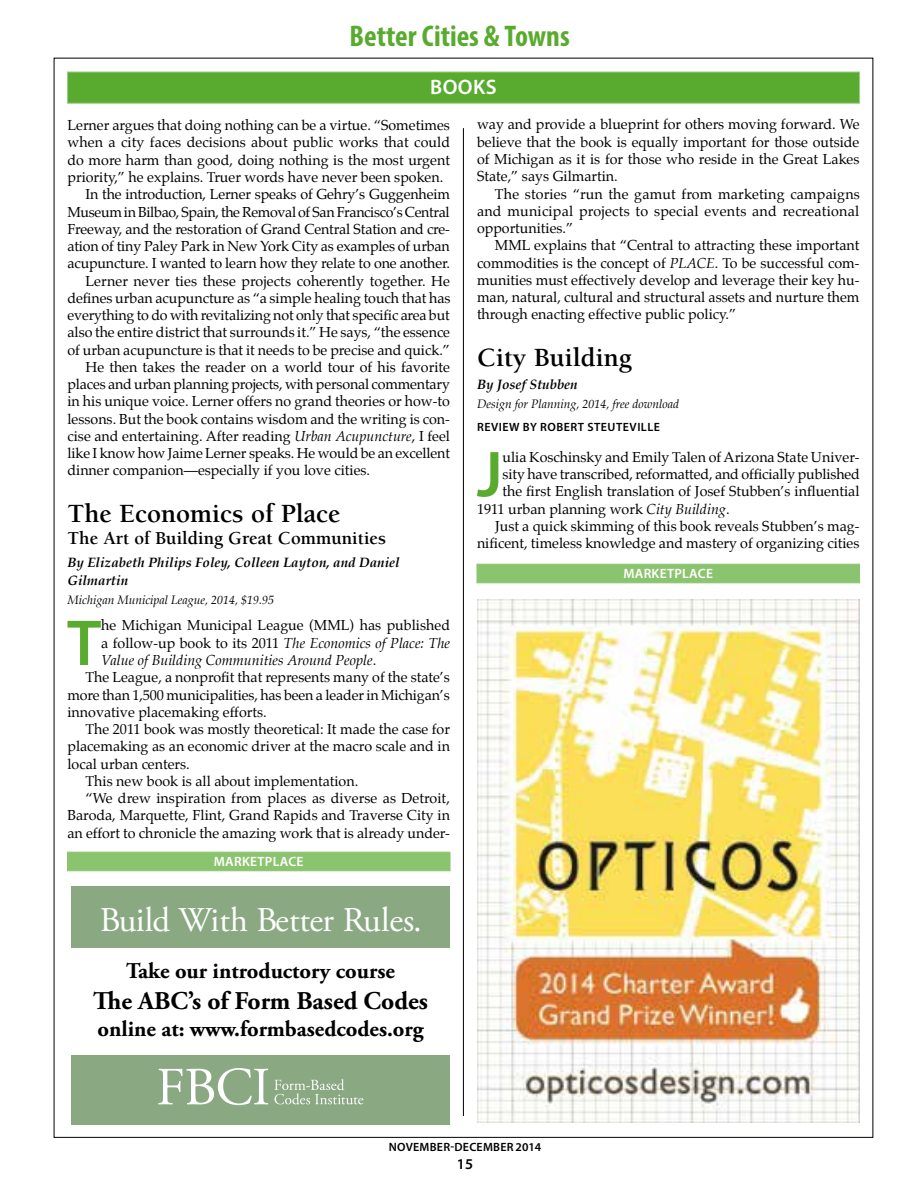
<style>
.page{position:relative;width:918px;height:1188px;background:#fff}
.page>*{position:absolute;margin:0;border:0;box-sizing:border-box;transform-origin:0 0}
.t1{font:600 65.4px "Myriad Pro";color:#59ab30}
.t2{font:34.65px "Adobe Garamond Pro";letter-spacing:-.01em;color:#fff}
.t3{font:700 condensed 30px "Myriad Pro";color:#59ab30}
.t4{font:700 27px "Berkeley";color:#000}
.t5{font:700 25.5px "Adobe Garamond Pro";color:#000}
.t6{font:700 22.5px "Adobe Garamond Pro";color:#000}
.t7{font:600 21px "Myriad Pro";letter-spacing:.02em;color:#fff}
.t8{font:700 18.75px "Berkeley";color:#000}
.t9{font:600 15px "Myriad Pro";color:#000}
.t10{font:14.25px/17.2px "Palatino";color:#000;text-align:justify}
.t11{font:14.25px "Palatino";letter-spacing:-.025em;color:#000}
.t12{font:italic 14.25px "Palatino";color:#000}
.t13{font:italic 700 13.5px/18px "Palatino";color:#000}
.t14{font:600 13.5px "Myriad Pro";letter-spacing:.02em;color:#fff}
.t15{font:italic 12px "Palatino";color:#000}
.t16{font:600 12px "Myriad Pro";letter-spacing:.04em;color:#000}
.t17{font:600 12px "Myriad Pro";letter-spacing:.02em;color:#000}
.s1{font-style:italic}
.s2{font-style:normal}
</style>
<div class="page">
<div style="left:68px;top:852px;width:382px;height:19px;background:#8bc46e"></div>
<div style="left:477px;top:564px;width:383px;height:19px;background:#8bc46e"></div>
<div style="left:72px;top:1055px;width:378px;height:69px;background:#8aa983"></div>
<div style="left:72px;top:887px;width:378px;height:61px;background:#8aa983"></div>
<svg style="left:158px;top:1068px;width:110px;height:37px"></svg>
<svg style="left:274px;top:1079px;width:89px;height:26px"></svg>
<img style="left:477px;top:599px;width:383px;height:524px">
<div style="left:68px;top:72px;width:792px;height:31px;background:#59ab30;border:1px solid #9bcd83"></div>
<hr style="left:463px;top:128px;width:1px;height:988px;background:#000">
<h3 class="t3" style="left:349px;top:17px;width:222px">Better Cities &amp; Towns</h3>
<h3 class="t7" style="left:430px;top:73px;width:68px">BOOKS</h3>
<p class="t10" style="left:477px;top:117px;width:384px">way and provide a blueprint for others moving forward. We believe that the book is equally important for those outside of Michigan as it is for those who reside in the Great Lakes State,” says Gilmartin.</p>
<p class="t10" style="left:477px;top:186px;width:384px;text-indent:18px">The stories “run the gamut from marketing campaigns and municipal projects to special events and recreational opportunities.”</p>
<p class="t10" style="left:477px;top:238px;width:384px;text-indent:18px">MML explains that “Central to attracting these important commodities is the concept of <span class="s1">PLACE</span>. To be successful com&shy;munities must effectively develop and leverage their key hu&shy;man, natural, cultural and structural assets and nurture them through enacting effective public policy.”</p>
<h3 class="t4" style="left:477px;top:344px;width:156px">City Building</h3>
<p class="t13" style="left:477px;top:376px;width:102px">By Josef Stubben</p>
<p class="t15" style="left:477px;top:399px;width:204px">Design for Planning, 2014, free download</p>
<p class="t16" style="left:477px;top:419px;width:184px">REVIEW BY ROBERT STEUTEVILLE</p>
<h1 class="t1" style="left:477px;top:433px;width:27px">J</h1>
<p class="t10" style="left:503px;top:449px;width:358px">ulia Koschinsky and Emily Talen of Arizona State Univer-</p>
<p class="t10" style="left:68px;top:118px;width:384px">Lerner argues that doing nothing can be a virtue. “Sometimes</p>
<p class="t10" style="left:68px;top:135px;width:384px">when a city faces decisions about public works that could</p>
<p class="t10" style="left:68px;top:152px;width:384px">do more harm than good, doing nothing is the most urgent</p>
<p class="t10" style="left:68px;top:169px;width:377px">priority,” he explains. Truer words have never been spoken.</p>
<p class="t10" style="left:85px;top:187px;width:366px">In the introduction, Lerner speaks of Gehry’s Guggenheim</p>
<p class="t11" style="left:68px;top:205px;width:384px">Museum in Bilbao, Spain, the Removal of San Francisco’s Central</p>
<p class="t10" style="left:68px;top:221px;width:384px">Freeway, and the restoration of Grand Central Station and cre-</p>
<p class="t10" style="left:68px;top:239px;width:384px">ation of tiny Paley Park in New York City as examples of urban</p>
<p class="t10" style="left:68px;top:256px;width:384px">acupuncture. I wanted to learn how they relate to one another.</p>
<p class="t10" style="left:85px;top:273px;width:366px">Lerner never ties these projects coherently together. He</p>
<p class="t10" style="left:68px;top:290px;width:385px">defines urban acupuncture as “a simple healing touch that has</p>
<p class="t10" style="left:68px;top:308px;width:384px">everything to do with revitalizing not only that specific area but</p>
<p class="t10" style="left:68px;top:325px;width:384px">also the entire district that surrounds it.” He says, “the essence</p>
<p class="t10" style="left:68px;top:342px;width:384px">of urban acupuncture is that it needs to be precise and quick.”</p>
<p class="t10" style="left:85px;top:359px;width:366px">He then takes the reader on a world tour of his favorite</p>
<p class="t10" style="left:68px;top:377px;width:384px">places and urban planning projects, with personal commentary</p>
<p class="t10" style="left:68px;top:394px;width:384px">in his unique voice. Lerner offers no grand theories or how-to</p>
<p class="t10" style="left:68px;top:411px;width:384px">lessons. But the book contains wisdom and the writing is con-</p>
<p class="t10" style="left:68px;top:428px;width:384px">cise and entertaining. After reading <span class="s1">Urban Acupuncture</span>, I feel</p>
<p class="t10" style="left:68px;top:446px;width:384px">like I know how Jaime Lerner speaks. He would be an excellent</p>
<p class="t10" style="left:68px;top:463px;width:304px">dinner companion—especially if you love cities.</p>
<h3 class="t4" style="left:68px;top:500px;width:275px">The Economics of Place</h3>
<h3 class="t8" style="left:68px;top:528px;width:320px">The Art of Building Great Communities</h3>
<p class="t13" style="left:68px;top:554px;width:334px">By Elizabeth Philips Foley, Colleen Layton, and Daniel<br>Gilmartin</p>
<p class="t15" style="left:68px;top:594px;width:208px">Michigan Municipal League, 2014, $19.95</p>
<h1 class="t1" style="left:67px;top:601px;width:36px">T</h1>
<p class="t10" style="left:101px;top:618px;width:350px">he Michigan Municipal League (MML) has published</p>
<p class="t10" style="left:503px;top:466px;width:359px">sity have transcribed, reformatted, and officially published</p>
<p class="t10" style="left:503px;top:484px;width:358px">the first English translation of Josef Stubben’s influential</p>
<p class="t10" style="left:477px;top:501px;width:254px">1911 urban planning work <span class="s1">City Building</span>.</p>
<p class="t10" style="left:495px;top:518px;width:366px">Just a quick skimming of this book reveals Stubben’s mag-</p>
<p class="t10" style="left:477px;top:536px;width:384px">nificent, timeless knowledge and mastery of organizing cities</p>
<p class="t14" style="left:623px;top:565px;width:91px">MARKETPLACE</p>
<p class="t10" style="left:101px;top:635px;width:350px">a follow-up book to its 2011 <span class="s1">The Economics of Place: The</span></p>
<p class="t12" style="left:101px;top:653px;width:277px">Value of Building Communities Around People<span class="s2">.</span></p>
<p class="t10" style="left:85px;top:670px;width:366px">The League, a nonprofit that represents many of the state’s</p>
<p class="t10" style="left:67px;top:687px;width:384px">more than 1,500 municipalities, has been a leader in Michigan’s</p>
<p class="t10" style="left:67px;top:704px;width:201px">innovative placemaking efforts.</p>
<p class="t10" style="left:85px;top:721px;width:366px">The 2011 book was mostly theoretical: It made the case for</p>
<p class="t10" style="left:67px;top:739px;width:384px">placemaking as an economic driver at the macro scale and in</p>
<p class="t10" style="left:67px;top:756px;width:124px">local urban centers.</p>
<p class="t10" style="left:85px;top:773px;width:274px">This new book is all about implementation.</p>
<p class="t10" style="left:85px;top:791px;width:366px">“We drew inspiration from places as diverse as Detroit,</p>
<p class="t10" style="left:67px;top:808px;width:384px">Baroda, Marquette, Flint, Grand Rapids and Traverse City in</p>
<p class="t10" style="left:67px;top:825px;width:384px">an effort to chronicle the amazing work that is already under-</p>
<p class="t14" style="left:214px;top:853px;width:91px">MARKETPLACE</p>
<h2 class="t2" style="left:100px;top:900px;width:324px">Build With Better Rules.</h2>
<h3 class="t6" style="left:126px;top:958px;width:270px">Take our introductory course</h3>
<h3 class="t5" style="left:93px;top:986px;width:336px">The ABC’s of Form Based Codes</h3>
<h3 class="t6" style="left:97px;top:1015px;width:328px">online at: www.formbasedcodes.org</h3>
<p class="t17" style="left:389px;top:1139px;width:154px">NOVEMBER-DECEMBER 2014</p>
<p class="t9" style="left:457px;top:1154px;width:18px">15</p>
</div>
